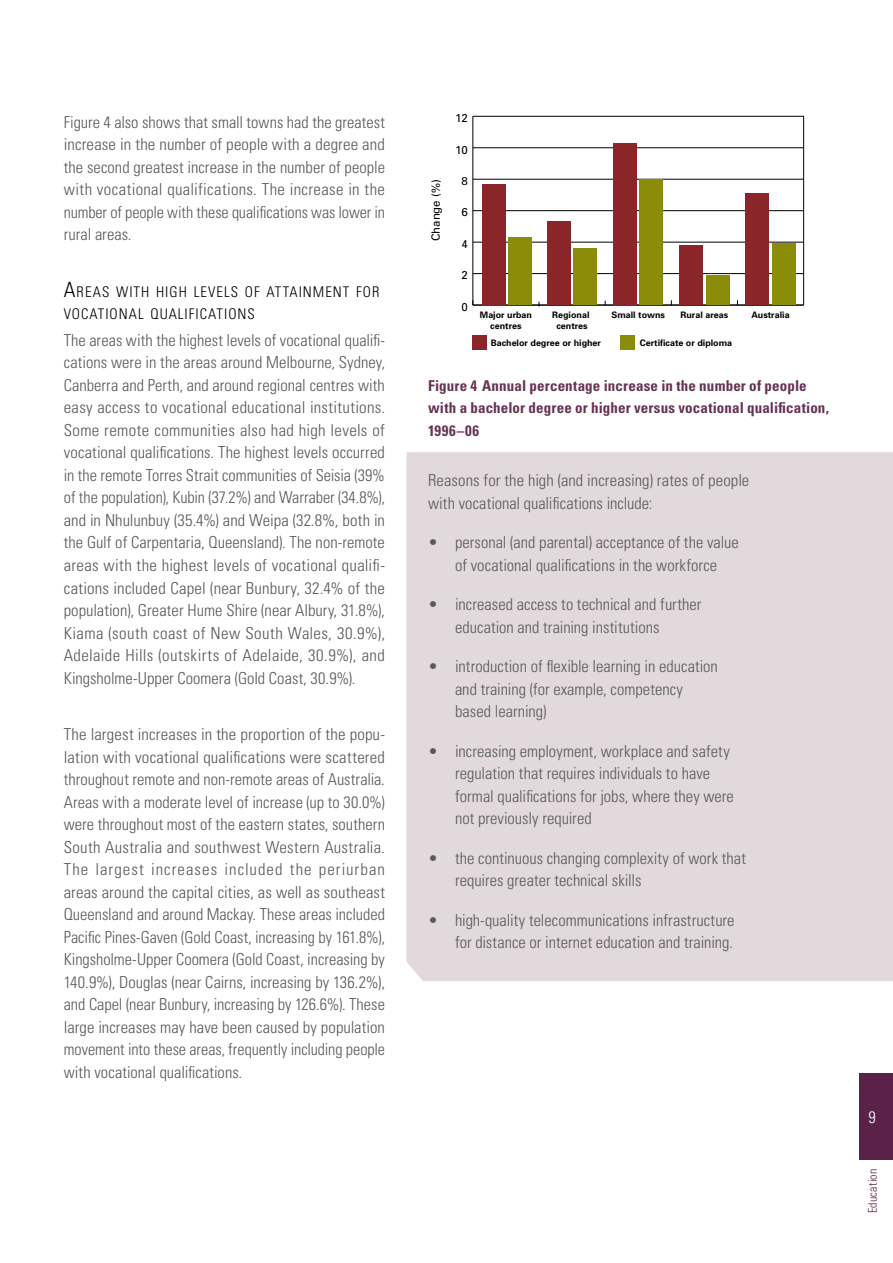
<style>
.page{position:relative;width:893px;height:1263px;background:#fff}
.page>*{position:absolute;margin:0;border:0;box-sizing:border-box;transform-origin:0 0}
.t1{font:300 condensed 16.5px/22.5px "Univers";color:#58595b}
.t2{font:300 condensed 16.5px "Univers";color:#fff}
.t3{font:700 condensed 15px/22.5px "Univers";letter-spacing:.01em;color:#653354}
.t4{font:300 condensed 14.7px/22.5px "Univers";letter-spacing:.065em;color:#000}
.t5{font:300 condensed 12px "Univers";letter-spacing:.015em;color:#5a2149}
.t6{font:11.4px "Univers";color:#000}
.t7{font:700 9px/10.6px "Univers";color:#000;text-align:center}
.s1{font-size:21px}
</style>
<div class="page">
<div style="left:860px;top:1073px;width:33px;height:86px;background:#5a2149"></div>
<hr style="left:803px;top:116px;width:1px;height:189px;background:#000">
<hr style="left:473px;top:116px;width:1px;height:189px;background:#000">
<hr style="left:473px;top:305px;width:331px;height:1px;background:#000">
<hr style="left:473px;top:273px;width:331px;height:1px;background:#000">
<hr style="left:473px;top:242px;width:331px;height:1px;background:#000">
<hr style="left:473px;top:210px;width:331px;height:1px;background:#000">
<hr style="left:473px;top:179px;width:331px;height:1px;background:#000">
<hr style="left:473px;top:147px;width:331px;height:1px;background:#000">
<hr style="left:473px;top:116px;width:331px;height:1px;background:#000">
<div style="left:508px;top:237px;width:24px;height:68px;background:#8b8d09"></div>
<div style="left:573px;top:248px;width:24px;height:57px;background:#8b8d09"></div>
<div style="left:640px;top:179px;width:23px;height:126px;background:#8b8d09"></div>
<div style="left:706px;top:275px;width:23px;height:30px;background:#8b8d09"></div>
<div style="left:772px;top:244px;width:24px;height:61px;background:#8b8d09"></div>
<div style="left:482px;top:184px;width:23px;height:121px;background:#8a2629"></div>
<div style="left:547px;top:222px;width:24px;height:83px;background:#8a2629"></div>
<div style="left:613px;top:143px;width:24px;height:162px;background:#8a2629"></div>
<div style="left:679px;top:245px;width:24px;height:60px;background:#8a2629"></div>
<div style="left:745px;top:193px;width:24px;height:112px;background:#8a2629"></div>
<div style="left:620px;top:335px;width:15px;height:15px;background:#8b8d09"></div>
<div style="left:472px;top:335px;width:14px;height:15px;background:#8a2629"></div>
<div style="left:406px;top:452px;width:487px;height:529px;background:#e2d9dd"></div>
<p class="t1" style="left:64px;top:110px;width:323px;text-align:justify">Figure 4 also shows that small towns had the greatest increase in the number of people with a degree and the second greatest increase in the number of people with vocational qualifications. The increase in the number of people with these qualifications was lower in rural areas.</p>
<p class="t4" style="left:64px;top:280px;width:317px"><span class="s1">A</span>REAS WITH HIGH LEVELS OF ATTAINMENT FOR<br>VOCATI ONAL QUALI FI CATI ONS</p>
<p class="t1" style="left:64px;top:329px;width:323px;text-align:justify">The areas with the highest levels of vocational qualifi&shy;cations were in the areas around Melbourne, Sydney, Canberra and Perth, and around regional centres with easy access to vocational educational institutions.<br>Some remote communities also had high levels of vocational qualifications. The highest levels occurred in the remote Torres Strait communities of Seisia (39% of the population), Kubin (37.2%) and Warraber (34.8%), and in Nhulunbuy (35.4%) and Weipa (32.8%, both in the Gulf of Carpentaria, Queensland). The non-remote areas with the highest levels of vocational qualifi&shy;cations included Capel (near Bunbury, 32.4% of the population), Greater Hume Shire (near Albury, 31.8%), Kiama (south coast of New South Wales, 30.9%), Adelaide Hills (outskirts of Adelaide, 30.9%), and Kingsholme-Upper Coomera (Gold Coast, 30.9%).</p>
<p class="t1" style="left:64px;top:723px;width:323px;text-align:justify">The largest increases in the proportion of the popu&shy;lation with vocational qualifications were scattered throughout remote and non-remote areas of Australia.<br>Areas with a moderate level of increase (up to 30.0%) were throughout most of the eastern states, southern South Australia and southwest Western Australia.<br>The largest increases included the periurban areas around the capital cities, as well as southeast Queensland and around Mackay. These areas included Pacific Pines-Gaven (Gold Coast, increasing by 161.8%), Kingsholme-Upper Coomera (Gold Coast, increasing by 140.9%), Douglas (near Cairns, increasing by 136.2%), and Capel (near Bunbury, increasing by 126.6%). These large increases may have been caused by population movement into these areas, frequently including people with vocational qualifications.</p>
<p class="t6" style="left:455px;top:111px;width:14px">12</p>
<p class="t6" style="left:428px;top:241px;width:64px;rotate:-90deg">Change (%)</p>
<p class="t6" style="left:455px;top:142px;width:14px">10</p>
<p class="t6" style="left:461px;top:174px;width:8px">8</p>
<p class="t6" style="left:461px;top:205px;width:8px">6</p>
<p class="t6" style="left:461px;top:237px;width:8px">4</p>
<p class="t6" style="left:461px;top:268px;width:8px">2</p>
<p class="t6" style="left:461px;top:300px;width:8px">0</p>
<p class="t7" style="left:480px;top:309px;width:54px">Major urban centres</p>
<p class="t7" style="left:552px;top:309px;width:39px">Regional</p>
<p class="t7" style="left:611px;top:309px;width:55px">Small towns</p>
<p class="t7" style="left:681px;top:309px;width:49px">Rural areas</p>
<p class="t7" style="left:751px;top:309px;width:40px">Australia</p>
<p class="t7" style="left:556px;top:320px;width:33px">centres</p>
<p class="t7" style="left:491px;top:337px;width:112px">Bachelor degree or higher</p>
<p class="t7" style="left:640px;top:337px;width:94px">Certificate or diploma</p>
<p class="t3" style="left:428px;top:374px;width:402px">Figure 4 Annual percentage increase in the number of people with a bachelor degree or higher versus vocational qualification,<br>1996–06</p>
<p class="t1" style="left:428px;top:469px;width:323px">Reasons for the high (and increasing) rates of people with vocational qualifications include:</p>
<p class="t1" style="left:428px;top:531px;width:312px;text-align:center">• personal (and parental) acceptance of the value of vocational qualifications in the workforce</p>
<p class="t1" style="left:455px;top:593px;width:248px;text-indent:-27px">• increased access to technical and further education and training institutions</p>
<p class="t1" style="left:455px;top:655px;width:264px;text-indent:-27px">• introduction of flexible learning in education and training (for example, competency based learning)</p>
<p class="t1" style="left:455px;top:739px;width:280px;text-indent:-27px">• increasing employment, workplace and safety regulation that requires individuals to have formal qualifications for jobs, where they were not previously required</p>
<p class="t1" style="left:455px;top:846px;width:292px;text-indent:-27px">• the continuous changing complexity of work that requires greater technical skills</p>
<p class="t1" style="left:428px;top:909px;width:308px;text-align:right">• high-quality telecommunications infrastructure for distance or internet education and training.</p>
<p class="t2" style="left:868px;top:1107px;width:9px">9</p>
<p class="t5" style="left:865px;top:1213px;width:46px;rotate:-90deg">Education</p>
</div>
